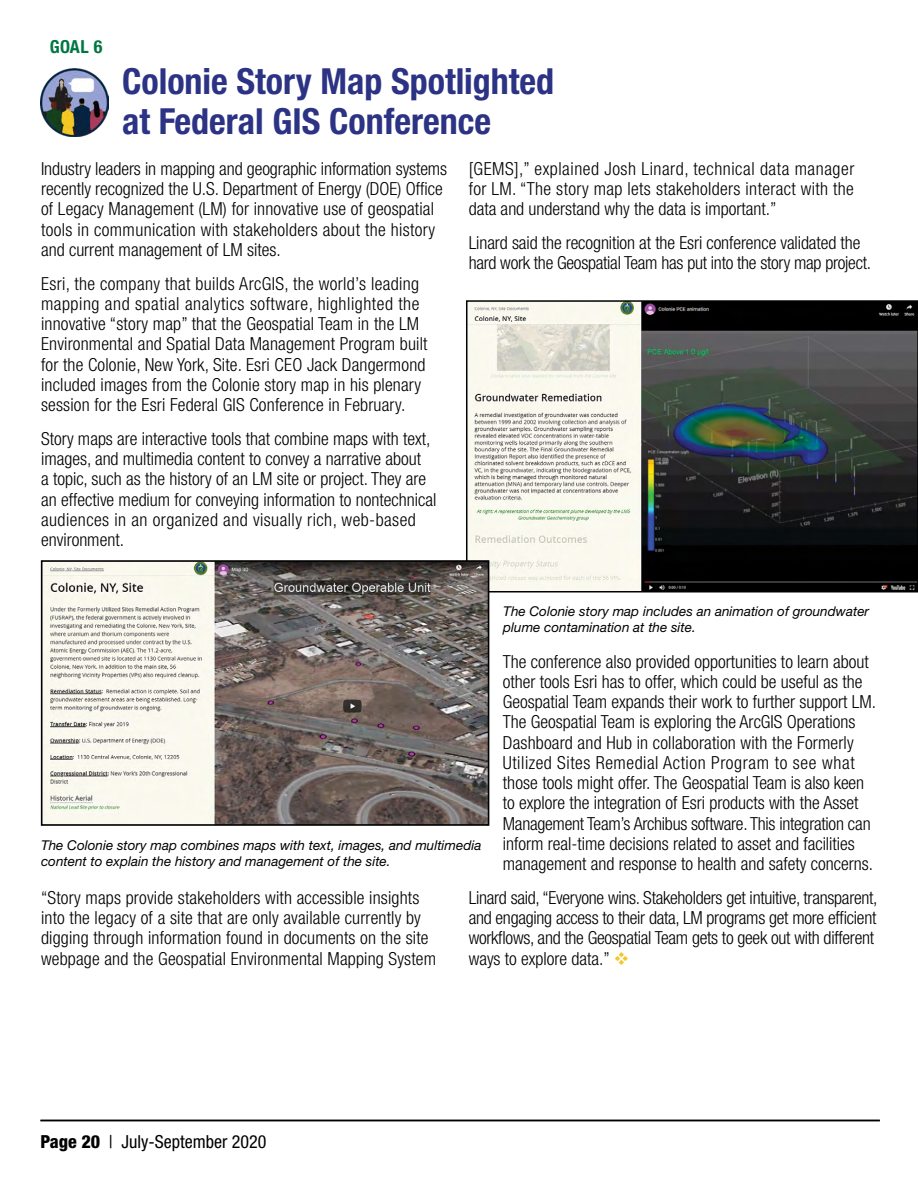
<style>
.page{position:relative;width:918px;height:1188px;background:#fff}
.page>*{position:absolute;margin:0;border:0;box-sizing:border-box;transform-origin:0 0}
.t1{font:700 condensed 36px/40.5px "Helvetica Neue LT Std";color:#2c3384}
.t2{font:300 condensed 18px/20.2px "Helvetica Neue LT Std";color:#000}
.t3{font:condensed 18px "Helvetica Neue LT Std";color:#000}
.t4{font:700 condensed 18px "Helvetica Neue LT Std";color:#007644}
.t5{font:italic 13.5px/16.2px "Helvetica Neue LT Std";color:#000}
.s1{color:#f3c727}
.s2{font-weight:800}
</style>
<div class="page">
<hr style="left:41px;top:1120px;width:839px;height:1px;background:#000">
<img style="left:41px;top:68px;width:68px;height:68px">
<img style="left:469px;top:303px;width:446px;height:286px">
<div style="left:466px;top:300px;width:452px;height:292px;border:2px solid #000"></div>
<svg style="left:40px;top:559px;width:450px;height:267px;background:#9e9893"></svg>
<p class="t4" style="left:50px;top:36px;width:54px">GOAL 6</p>
<h1 class="t1" style="left:122px;top:60px;width:434px">Colonie Story Map Spotlighted at Federal GIS Conference</h1>
<p class="t2" style="left:41px;top:158px;width:408px">Industry leaders in mapping and geographic information systems recently recognized the U.S. Department of Energy (DOE) Office of Legacy Management (LM) for innovative use of geospatial tools in communication with stakeholders about the history and current management of LM sites.</p>
<p class="t2" style="left:41px;top:273px;width:388px">Esri, the company that builds ArcGIS, the world’s leading mapping and spatial analytics software, highlighted the innovative “story map” that the Geospatial Team in the LM Environmental and Spatial Data Management Program built for the Colonie, New York, Site. Esri CEO Jack Dangermond included images from the Colonie story map in his plenary session for the Esri Federal GIS Conference in February.</p>
<p class="t2" style="left:41px;top:428px;width:397px">Story maps are interactive tools that combine maps with text, images, and multimedia content to convey a narrative about<br>a topic, such as the history of an LM site or project. They are an effective medium for conveying information to nontechnical audiences in an organized and visually rich, web-based environment.</p>
<p class="t2" style="left:469px;top:158px;width:387px;text-align:justify">[GEMS],” explained Josh Linard, technical data manager for LM. “The story map lets stakeholders interact with the data and understand why the data is important.”</p>
<p class="t2" style="left:469px;top:232px;width:404px">Linard said the recognition at the Esri conference validated the hard work the Geospatial Team has put into the story map project.</p>
<p class="t5" style="left:503px;top:603px;width:367px">The Colonie story map includes an animation of groundwater plume contamination at the site.</p>
<p class="t2" style="left:503px;top:651px;width:375px">The conference also provided opportunities to learn about other tools Esri has to offer, which could be useful as the Geospatial Team expands their work to further support LM.<br>The Geospatial Team is exploring the ArcGIS Operations Dashboard and Hub in collaboration with the Formerly Utilized Sites Remedial Action Program to see what those tools might offer. The Geospatial Team is also keen to explore the integration of Esri products with the Asset Management Team’s Archibus software. This integration can inform real-time decisions related to asset and facilities management and response to health and safety concerns.</p>
<p class="t2" style="left:469px;top:887px;width:410px">Linard said, “Everyone wins. Stakeholders get intuitive, transparent, and engaging access to their data, LM programs get more efficient workflows, and the Geospatial Team gets to geek out with different ways to explore data.” <span class="s1">❖</span></p>
<p class="t5" style="left:41px;top:837px;width:442px">The Colonie story map combines maps with text, images, and multimedia content to explain the history and management of the site.</p>
<p class="t2" style="left:41px;top:887px;width:397px">“Story maps provide stakeholders with accessible insights into the legacy of a site that are only available currently by digging through information found in documents on the site webpage and the Geospatial Environmental Mapping System</p>
<p class="t3" style="left:40px;top:1131px;width:227px"><span class="s2">Page 20</span> | July-September 2020</p>
</div>
